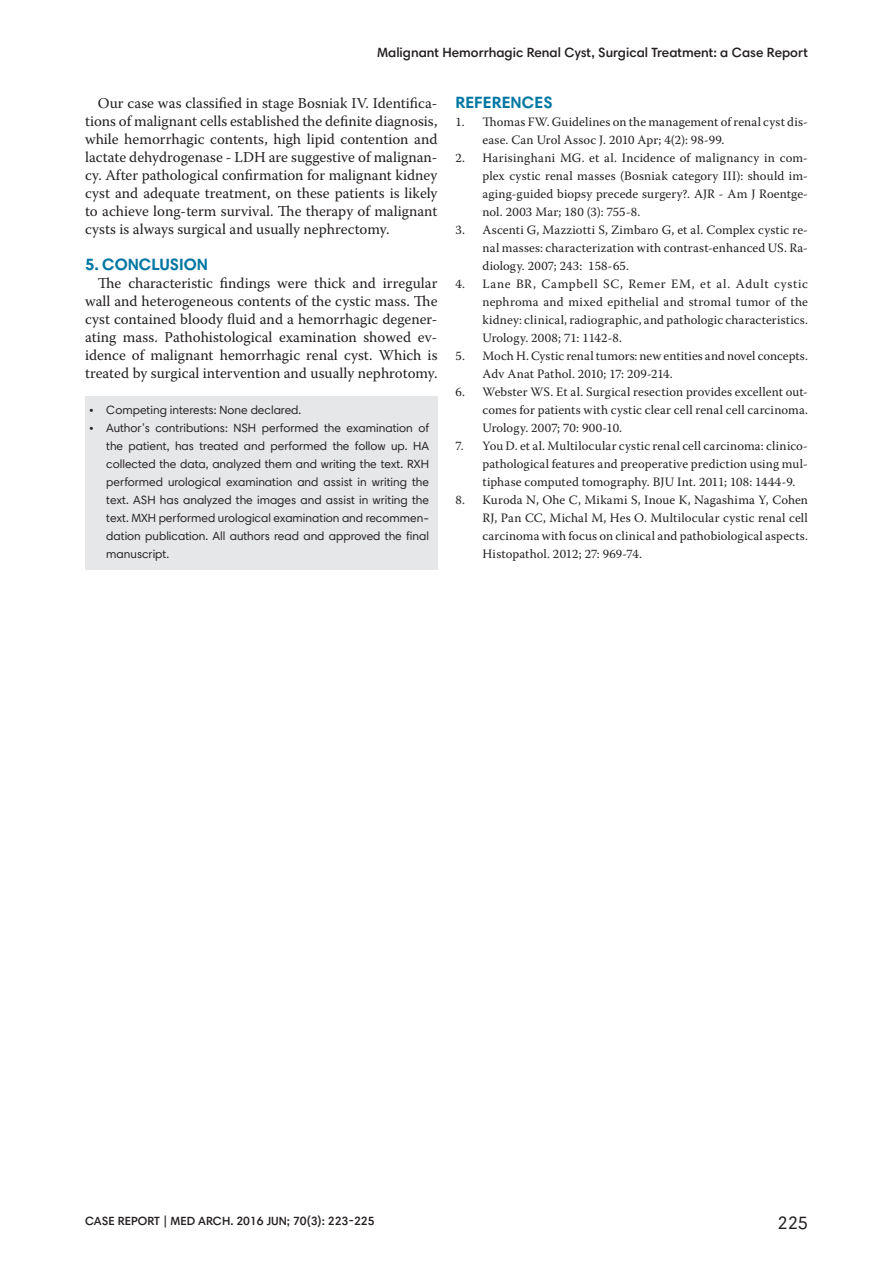
<style>
.page{position:relative;width:893px;height:1263px;background:#fff}
.page>*{position:absolute;margin:0;border:0;box-sizing:border-box;transform-origin:0 0}
.t1{font:18px "Harmonia Sans Std";color:#231f20}
.t2{font:700 16.5px "Harmonia Sans Std";color:#0077a3}
.t3{font:15px/18px "Warnock Pro";color:#231f20;text-align:justify}
.t4{font:600 13.5px "Harmonia Sans Std";color:#231f20}
.t5{font:12.75px/18px "Warnock Pro";letter-spacing:.01em;color:#231f20;text-align:justify}
.t6{font:12px/18px "Harmonia Sans Pro Cyr";color:#231f20;text-align:justify}
.t7{font:600 12px "Harmonia Sans Std";color:#231f20}
</style>
<div class="page">
<div style="left:85px;top:397px;width:352px;height:29px;background:#e6e7e9"></div>
<div style="left:85px;top:415px;width:352px;height:155px;background:#e6e7e9"></div>
<p class="t4" style="left:377px;top:44px;width:432px">Malignant Hemorrhagic Renal Cyst, Surgical Treatment: a Case Report</p>
<p class="t3" style="left:85px;top:94px;width:354px;text-indent:13px">Our case was classified in stage Bosniak IV. Identifica&shy;tions of malignant cells established the definite diagnosis, while hemorrhagic contents, high lipid contention and lactate dehydrogenase - LDH are suggestive of malignan&shy;cy. After pathological confirmation for malignant kidney cyst and adequate treatment, on these patients is likely to achieve long-term survival. The therapy of malignant cysts is always surgical and usually nephrectomy.</p>
<p class="t2" style="left:85px;top:254px;width:124px">5. CONCLUSION</p>
<p class="t3" style="left:85px;top:274px;width:354px;text-indent:13px">The characteristic findings were thick and irregular wall and heterogeneous contents of the cystic mass. The cyst contained bloody fluid and a hemorrhagic degener&shy;ating mass. Pathohistological examination showed ev&shy;idence of malignant hemorrhagic renal cyst. Which is treated by surgical intervention and usually nephrotomy.</p>
<p class="t6" style="left:89px;top:401px;width:213px">• Competing interests: None declared.</p>
<p class="t6" style="left:106px;top:419px;width:324px;text-indent:-17px">• Author’s contributions: NSH performed the examination of the patient, has treated and performed the follow up. HA collected the data, analyzed them and writing the text. RXH performed urological examination and assist in writing the text. ASH has analyzed the images and assist in writing the text. MXH performed urological examination and recommen&shy;dation publication. All authors read and approved the final manuscript.</p>
<p class="t2" style="left:455px;top:92px;width:99px">REFERENCES</p>
<p class="t5" style="left:482px;top:113px;width:327px;text-indent:-27px">1. Thomas FW. Guidelines on the management of renal cyst dis&shy;ease. Can Urol Assoc J. 2010 Apr; 4(2): 98-99.</p>
<p class="t5" style="left:482px;top:149px;width:327px;text-indent:-27px">2. Harisinghani MG. et al. Incidence of malignancy in com&shy;plex cystic renal masses (Bosniak category III): should im&shy;aging-guided biopsy precede surgery?. AJR - Am J Roentge&shy;nol. 2003 Mar; 180 (3): 755-8.</p>
<p class="t5" style="left:482px;top:221px;width:327px;text-indent:-27px">3. Ascenti G, Mazziotti S, Zimbaro G, et al. Complex cystic re&shy;nal masses: characterization with contrast-enhanced US. Ra&shy;diology. 2007; 243: 158-65.</p>
<p class="t5" style="left:482px;top:275px;width:327px;text-indent:-27px">4. Lane BR, Campbell SC, Remer EM, et al. Adult cystic nephroma and mixed epithelial and stromal tumor of the kidney: clinical, radiographic, and pathologic characteristics.<br>Urology. 2008; 71: 1142-8.</p>
<p class="t5" style="left:482px;top:347px;width:327px;text-indent:-27px">5. Moch H. Cystic renal tumors: new entities and novel concepts.<br>Adv Anat Pathol. 2010; 17: 209-214.</p>
<p class="t5" style="left:482px;top:383px;width:327px;text-indent:-27px">6. Webster WS. Et al. Surgical resection provides excellent out&shy;comes for patients with cystic clear cell renal cell carcinoma.<br>Urology. 2007; 70: 900-10.</p>
<p class="t5" style="left:482px;top:437px;width:327px;text-indent:-27px">7. You D. et al. Multilocular cystic renal cell carcinoma: clinico&shy;pathological features and preoperative prediction using mul&shy;tiphase computed tomography. BJU Int. 2011; 108: 1444-9.</p>
<p class="t5" style="left:482px;top:491px;width:327px;text-indent:-27px">8. Kuroda N, Ohe C, Mikami S, Inoue K, Nagashima Y, Cohen RJ, Pan CC, Michal M, Hes O. Multilocular cystic renal cell carcinoma with focus on clinical and pathobiological aspects.<br>Histopathol. 2012; 27: 969-74.</p>
<p class="t7" style="left:85px;top:1213px;width:291px">CASE REPORT | Med Arch. 2016 Jun; 70(3): 223-225</p>
<h1 class="t1" style="left:778px;top:1212px;width:32px">225</h1>
</div>
